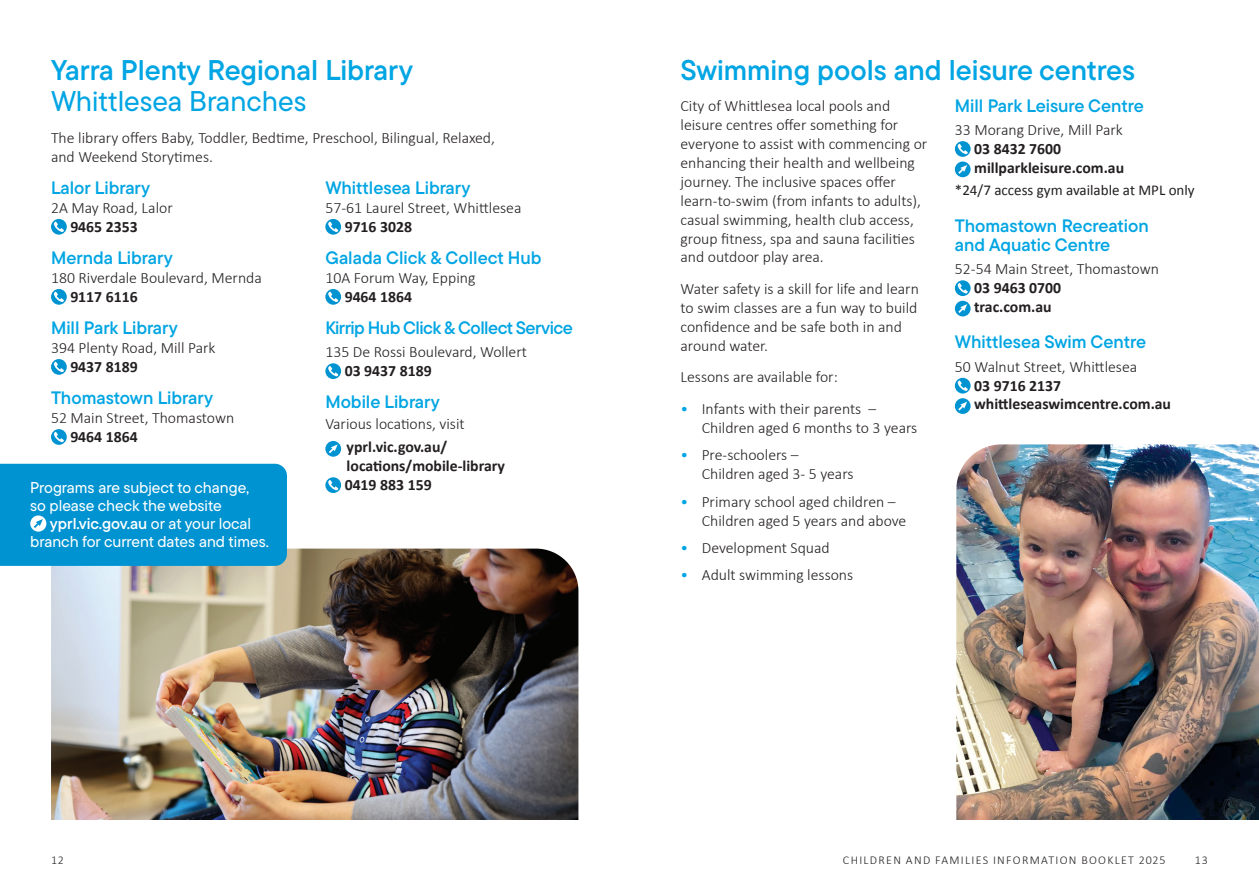
<style>
.page{position:relative;width:1259px;height:893px;background:#fff}
.page>*{position:absolute;margin:0;border:0;box-sizing:border-box;transform-origin:0 0}
.t1{font:28.5px "TT Commons Pro Db";color:#00a5e3}
.t2{font:500 28.5px "TT Commons Pro";color:#00a5e3}
.t3{font:18px/19.5px "TT Commons Pro Db";color:#00a5e3}
.t4{font:18px "TT Commons Pro Db";letter-spacing:-.03em;color:#00a5e3}
.t5{font:300 15.75px/18.9px "Calibri";color:#231f20}
.t6{font:700 15.75px/18.9px "Calibri";color:#231f20}
.t7{font:500 15.75px/18px "TT Commons Pro";color:#fff}
.t8{font:15.75px "TT Commons Pro Db";color:#fff}
.t9{font:15px "Calibri";color:#231f20}
.t10{font:300 12px "Calibri";letter-spacing:.11em;color:#231f20}
.s1{font-family:"TT Commons Pro";font-weight:500}
.s2{color:#00a5e3}
</style>
<div class="page">
<svg style="left:51px;top:219px;width:16px;height:16px"></svg>
<svg style="left:51px;top:289px;width:16px;height:16px"></svg>
<svg style="left:51px;top:359px;width:16px;height:16px"></svg>
<svg style="left:51px;top:429px;width:16px;height:16px"></svg>
<svg style="left:325px;top:219px;width:16px;height:16px"></svg>
<svg style="left:325px;top:289px;width:16px;height:16px"></svg>
<svg style="left:325px;top:363px;width:16px;height:16px"></svg>
<svg style="left:325px;top:441px;width:16px;height:16px"></svg>
<svg style="left:325px;top:477px;width:16px;height:16px"></svg>
<img style="left:51px;top:549px;width:527px;height:271px">
<svg style="left:955px;top:141px;width:15px;height:36px"></svg>
<svg style="left:955px;top:280px;width:15px;height:36px"></svg>
<svg style="left:955px;top:378px;width:15px;height:36px"></svg>
<img style="left:956px;top:444px;width:303px;height:376px">
<div style="left:0;top:464px;width:287px;height:102px;background:#0093d1"></div>
<h1 class="t1" style="left:51px;top:48px;width:363px">Yarra Plenty Regional Library</h1>
<h1 class="t2" style="left:51px;top:80px;width:257px">Whittlesea Branches</h1>
<p class="t5" style="left:51px;top:128px;width:445px">The library offers Baby, Toddler, Bedtime, Preschool, Bilingual, Relaxed, and Weekend Storytimes.</p>
<p class="t3" style="left:51px;top:178px;width:101px">Lalor Library</p>
<p class="t5" style="left:51px;top:198px;width:123px">2A May Road, Lalor</p>
<p class="t6" style="left:70px;top:216px;width:69px">9465 2353</p>
<p class="t3" style="left:51px;top:248px;width:123px">Mernda Library</p>
<p class="t5" style="left:51px;top:268px;width:212px">180 Riverdale Boulevard, Mernda</p>
<p class="t6" style="left:70px;top:286px;width:69px">9117 6116</p>
<p class="t3" style="left:51px;top:318px;width:128px">Mill Park Library</p>
<p class="t5" style="left:51px;top:338px;width:166px">394 Plenty Road, Mill Park</p>
<p class="t6" style="left:70px;top:357px;width:69px">9437 8189</p>
<p class="t3" style="left:51px;top:388px;width:164px">Thomastown Library</p>
<p class="t5" style="left:51px;top:408px;width:185px">52 Main Street, Thomastown</p>
<p class="t6" style="left:70px;top:427px;width:69px">9464 1864</p>
<p class="t3" style="left:325px;top:178px;width:147px">Whittlesea Library</p>
<p class="t5" style="left:325px;top:198px;width:198px">57-61 Laurel Street, Whittlesea</p>
<p class="t6" style="left:345px;top:216px;width:69px">9716 3028</p>
<p class="t3" style="left:325px;top:248px;width:218px">Galada Click &amp; Collect Hub</p>
<p class="t5" style="left:325px;top:268px;width:151px">10A Forum Way, Epping</p>
<p class="t6" style="left:345px;top:286px;width:69px">9464 1864</p>
<p class="t4" style="left:325px;top:314px;width:249px">Kirrip Hub Click &amp; Collect Service</p>
<p class="t5" style="left:325px;top:342px;width:203px">135 De Rossi Boulevard, Wollert</p>
<p class="t6" style="left:345px;top:361px;width:88px">03 9437 8189</p>
<p class="t3" style="left:325px;top:392px;width:116px">Mobile Library</p>
<p class="t5" style="left:325px;top:414px;width:141px">Various locations, visit</p>
<p class="t6" style="left:345px;top:437px;width:162px">yprl.vic.gov.au/ locations/mobile-library<br>0419 883 159</p>
<p class="t7" style="left:30px;top:478px;width:220px">Programs are subject to change, so please check the website</p>
<p class="t8" style="left:50px;top:511px;width:203px">yprl.vic.gov.au <span class="s1">or at your local</span></p>
<p class="t7" style="left:30px;top:532px;width:240px">branch for current dates and times.</p>
<h1 class="t1" style="left:680px;top:48px;width:456px">Swimming pools and leisure centres</h1>
<p class="t5" style="left:680px;top:96px;width:248px">City of Whittlesea local pools and leisure centres offer something for everyone to assist with commencing or enhancing their health and wellbeing journey. The inclusive spaces offer learn-to-swim (from infants to adults), casual swimming, health club access, group fitness, spa and sauna facilities and outdoor play area.</p>
<p class="t5" style="left:680px;top:279px;width:240px">Water safety is a skill for life and learn to swim classes are a fun way to build confidence and be safe both in and around water.</p>
<p class="t5" style="left:680px;top:368px;width:159px">Lessons are available for:</p>
<p class="t5" style="left:702px;top:399px;width:217px;text-indent:-21px"><span class="s2">•</span> Infants with their parents –<br>Children aged 6 months to 3 years</p>
<p class="t5" style="left:702px;top:446px;width:153px;text-indent:-21px"><span class="s2">•</span> Pre-schoolers –<br>Children aged 3- 5 years</p>
<p class="t5" style="left:702px;top:492px;width:206px;text-indent:-21px"><span class="s2">•</span> Primary school aged children –<br>Children aged 5 years and above</p>
<p class="t5" style="left:680px;top:538px;width:151px"><span class="s2">•</span> Development Squad</p>
<p class="t5" style="left:680px;top:566px;width:174px"><span class="s2">•</span> Adult swimming lessons</p>
<p class="t3" style="left:955px;top:96px;width:190px">Mill Park Leisure Centre</p>
<p class="t5" style="left:955px;top:120px;width:169px">33 Morang Drive, Mill Park</p>
<p class="t6" style="left:974px;top:139px;width:151px">03 8432 7600 millparkleisure.com.au</p>
<p class="t9" style="left:955px;top:180px;width:241px">*24/7 access gym available at MPL only</p>
<p class="t3" style="left:955px;top:215px;width:195px">Thomastown Recreation and Aquatic Centre</p>
<p class="t5" style="left:955px;top:259px;width:205px">52-54 Main Street, Thomastown</p>
<p class="t6" style="left:974px;top:278px;width:88px">03 9463 0700 trac.com.au</p>
<p class="t3" style="left:955px;top:332px;width:193px">Whittlesea Swim Centre</p>
<p class="t5" style="left:955px;top:357px;width:184px">50 Walnut Street, Whittlesea</p>
<p class="t6" style="left:974px;top:375px;width:198px">03 9716 2137 whittleseaswimcentre.com.au</p>
<p class="t10" style="left:51px;top:853px;width:15px">12</p>
<p class="t10" style="left:843px;top:853px;width:324px">CHILDREN AND FAMILIES INFORMATION BOOKLET 2025</p>
<p class="t10" style="left:1194px;top:853px;width:15px">13</p>
</div>
